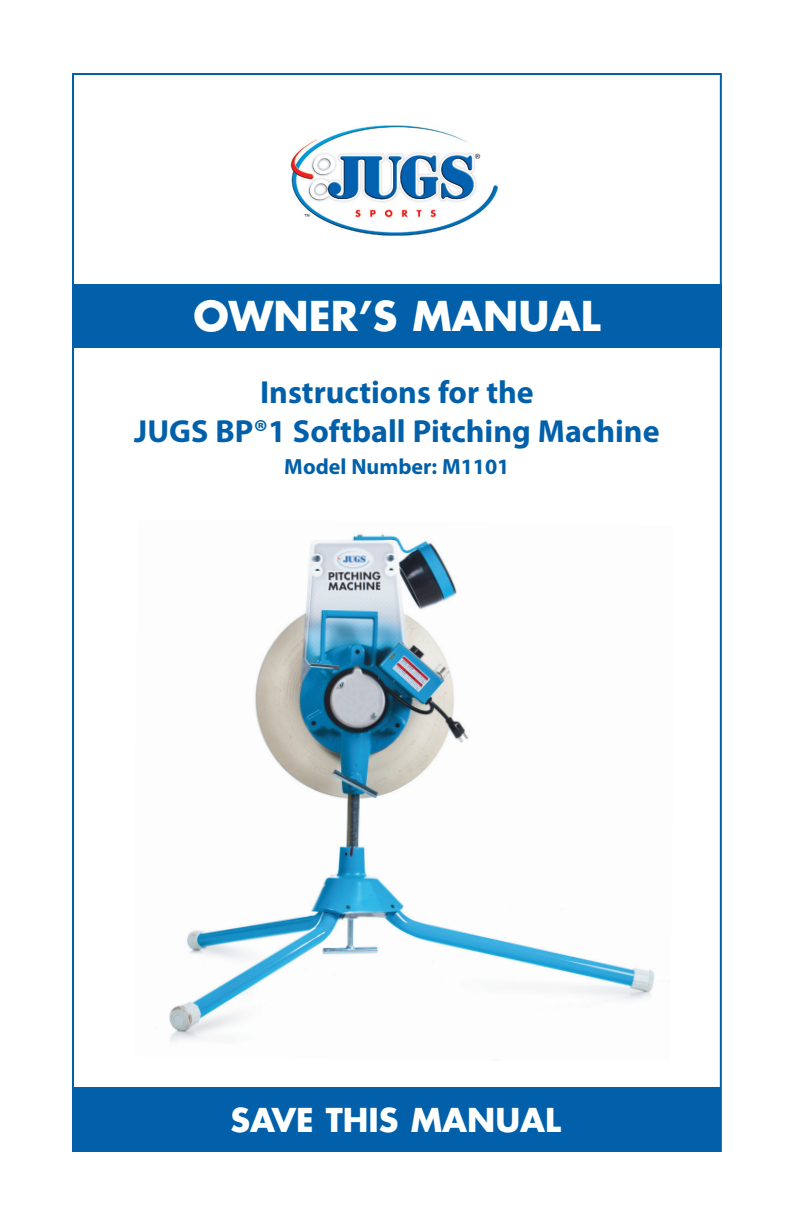
<style>
.page{position:relative;width:792px;height:1224px;background:#fff}
.page>*{position:absolute;margin:0;border:0;box-sizing:border-box;transform-origin:0 0}
.t1{font:700 40px "Futura Std";color:#fff}
.t2{font:700 32px/38.4px "Myriad Pro";color:#0160a9;text-align:center}
.t3{font:700 32px "Futura Std";color:#fff}
.t4{font:700 22px "Myriad Pro";color:#0160a9}
</style>
<div class="page">
<div style="left:73px;top:1087px;width:648px;height:64px;background:#0160a9"></div>
<div style="left:74px;top:284px;width:648px;height:64px;background:#0160a9"></div>
<img style="left:290px;top:125px;width:208px;height:111px">
<img style="left:169px;top:534px;width:486px;height:508px">
<p class="t1" style="left:193px;top:289px;width:409px">OWNER’S MANUAL</p>
<p class="t2" style="left:134px;top:372px;width:527px">Instructions for the<br>JUGS BP®1 Softball Pitching Machine</p>
<p class="t4" style="left:284px;top:452px;width:227px">Model Number: M1101</p>
<p class="t3" style="left:231px;top:1098px;width:332px">SAVE THIS MANUAL</p>
</div>
